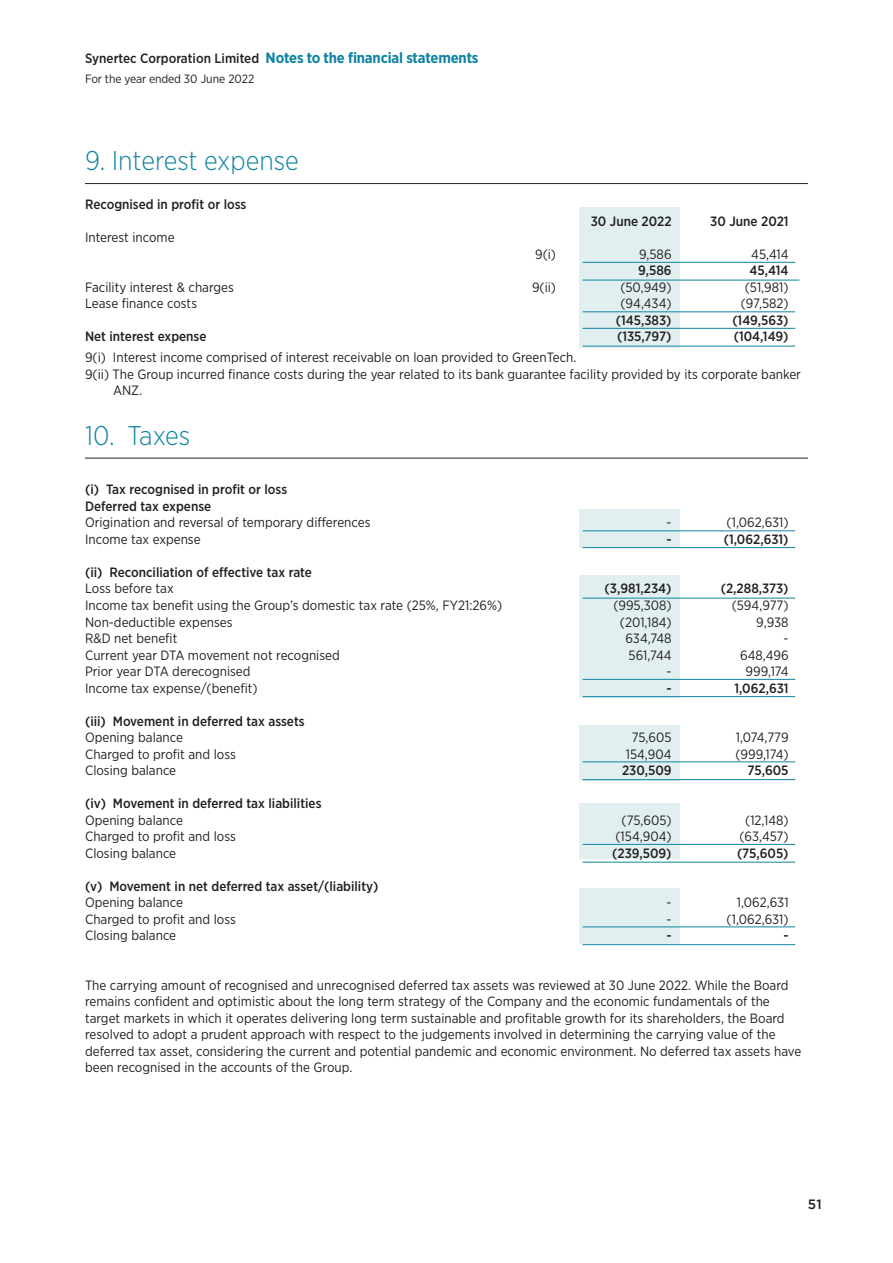
<style>
.page{position:relative;width:893px;height:1263px;background:#fff}
.page>*{position:absolute;margin:0;border:0;box-sizing:border-box;transform-origin:0 0}
.t1{font:300 27px "Gotham Narrow";color:#0f84a3}
.t2{font:700 15px "Gotham Narrow";letter-spacing:-.01em;color:#0f84a3}
.t3{font:13.5px/16.5px "Gotham Narrow";color:#231f20}
.t4{font:500 13.5px "Gotham Narrow";color:#231f20}
.t5{font:500 13.5px "Gotham";color:#231f20}
.t6{font:12px "Gotham Narrow";letter-spacing:-.01em;color:#231f20}
.s1{font-weight:500;font-size:13.5px;color:#231f20}
</style>
<div class="page">
<div style="left:580px;top:207px;width:100px;height:141px;background:#e2eff0"></div>
<div style="left:580px;top:509px;width:100px;height:39px;background:#e2eff0"></div>
<div style="left:580px;top:576px;width:100px;height:122px;background:#e2eff0"></div>
<div style="left:580px;top:725px;width:100px;height:56px;background:#e2eff0"></div>
<div style="left:580px;top:802px;width:100px;height:56px;background:#e2eff0"></div>
<div style="left:580px;top:888px;width:100px;height:56px;background:#e2eff0"></div>
<hr style="left:85px;top:183px;width:723px;height:1px;background:#231f20">
<hr style="left:583px;top:262px;width:212px;height:1px;background:#0f84a3">
<hr style="left:583px;top:280px;width:216px;height:1px;background:#0f84a3">
<hr style="left:583px;top:311px;width:212px;height:1px;background:#0f84a3">
<hr style="left:583px;top:328px;width:212px;height:1px;background:#0f84a3">
<hr style="left:583px;top:346px;width:212px;height:1px;background:#0f84a3">
<hr style="left:85px;top:458px;width:723px;height:1px;background:#231f20">
<hr style="left:583px;top:530px;width:212px;height:1px;background:#0f84a3">
<hr style="left:583px;top:547px;width:212px;height:1px;background:#0f84a3">
<hr style="left:583px;top:598px;width:212px;height:1px;background:#0f84a3">
<hr style="left:583px;top:679px;width:212px;height:1px;background:#0f84a3">
<hr style="left:583px;top:696px;width:212px;height:1px;background:#0f84a3">
<hr style="left:583px;top:761px;width:212px;height:1px;background:#0f84a3">
<hr style="left:583px;top:779px;width:212px;height:1px;background:#0f84a3">
<hr style="left:583px;top:844px;width:212px;height:1px;background:#0f84a3">
<hr style="left:583px;top:862px;width:212px;height:1px;background:#0f84a3">
<hr style="left:583px;top:926px;width:212px;height:1px;background:#0f84a3">
<hr style="left:583px;top:944px;width:212px;height:1px;background:#0f84a3">
<p class="t2" style="left:85px;top:48px;width:395px"><span class="s1">Synertec Corporation Limited</span> Notes to the financial statements</p>
<p class="t6" style="left:85px;top:71px;width:171px">For the year ended 30 June 2022</p>
<p class="t1" style="left:85px;top:144px;width:215px">9. Interest expense</p>
<p class="t4" style="left:85px;top:196px;width:163px">Recognised in profit or loss</p>
<p class="t3" style="left:85px;top:229px;width:91px">Interest income</p>
<p class="t4" style="left:591px;top:213px;width:82px">30 June 2022</p>
<p class="t4" style="left:710px;top:213px;width:80px">30 June 2021</p>
<p class="t3" style="left:535px;top:246px;width:22px">9(i)</p>
<p class="t3" style="left:639px;top:246px;width:34px">9,586</p>
<p class="t3" style="left:751px;top:246px;width:39px">45,414</p>
<p class="t4" style="left:638px;top:262px;width:35px">9,586</p>
<p class="t4" style="left:750px;top:262px;width:41px">45,414</p>
<p class="t3" style="left:85px;top:279px;width:150px">Facility interest &amp; charges</p>
<p class="t3" style="left:532px;top:279px;width:26px">9(ii)</p>
<p class="t3" style="left:620px;top:279px;width:53px">(50,949)</p>
<p class="t3" style="left:745px;top:279px;width:45px">(51,981)</p>
<p class="t3" style="left:85px;top:295px;width:114px">Lease finance costs</p>
<p class="t3" style="left:620px;top:295px;width:53px">(94,434)</p>
<p class="t3" style="left:741px;top:295px;width:49px">(97,582)</p>
<p class="t4" style="left:616px;top:312px;width:57px">(145,383)</p>
<p class="t4" style="left:732px;top:312px;width:58px">(149,563)</p>
<p class="t4" style="left:85px;top:328px;width:123px">Net interest expense</p>
<p class="t4" style="left:617px;top:328px;width:56px">(135,797)</p>
<p class="t4" style="left:734px;top:328px;width:56px">(104,149)</p>
<p class="t3" style="left:85px;top:349px;width:493px">9(i) Interest income comprised of interest receivable on loan provided to GreenTech.</p>
<p class="t3" style="left:85px;top:366px;width:717px">9(ii) The Group incurred finance costs during the year related to its bank guarantee facility provided by its corporate banker</p>
<p class="t3" style="left:113px;top:382px;width:31px">ANZ.</p>
<p class="t1" style="left:85px;top:419px;width:107px">10. Taxes</p>
<p class="t4" style="left:85px;top:481px;width:204px">(i) Tax recognised in profit or loss</p>
<p class="t4" style="left:85px;top:498px;width:128px">Deferred tax expense</p>
<p class="t3" style="left:85px;top:514px;width:287px">Origination and reversal of temporary differences</p>
<p class="t3" style="left:667px;top:514px;width:7px">-</p>
<p class="t3" style="left:727px;top:514px;width:63px">(1,062,631)</p>
<p class="t3" style="left:85px;top:531px;width:117px">Income tax expense</p>
<p class="t4" style="left:666px;top:531px;width:7px">-</p>
<p class="t4" style="left:724px;top:531px;width:66px">(1,062,631)</p>
<p class="t4" style="left:85px;top:564px;width:228px">(ii) Reconciliation of effective tax rate</p>
<p class="t3" style="left:85px;top:580px;width:90px">Loss before tax</p>
<p class="t4" style="left:605px;top:580px;width:68px">(3,981,234)</p>
<p class="t4" style="left:721px;top:580px;width:69px">(2,288,373)</p>
<p class="t3" style="left:85px;top:597px;width:419px">Income tax benefit using the Group’s domestic tax rate (25%, FY21:26%)</p>
<p class="t3" style="left:613px;top:597px;width:60px">(995,308)</p>
<p class="t3" style="left:732px;top:597px;width:58px">(594,977)</p>
<p class="t3" style="left:85px;top:613px;width:149px">Non-deductible expenses</p>
<p class="t3" style="left:620px;top:613px;width:53px">(201,184)</p>
<p class="t3" style="left:756px;top:613px;width:34px">9,938</p>
<p class="t3" style="left:85px;top:630px;width:94px">R&amp;D net benefit</p>
<p class="t3" style="left:625px;top:630px;width:48px">634,748</p>
<p class="t3" style="left:784px;top:630px;width:7px">-</p>
<p class="t3" style="left:85px;top:646px;width:256px">Current year DTA movement not recognised</p>
<p class="t3" style="left:629px;top:646px;width:44px">561,744</p>
<p class="t3" style="left:740px;top:646px;width:50px">648,496</p>
<p class="t3" style="left:85px;top:663px;width:167px">Prior year DTA derecognised</p>
<p class="t3" style="left:667px;top:663px;width:7px">-</p>
<p class="t3" style="left:746px;top:663px;width:44px">999,174</p>
<p class="t3" style="left:85px;top:679px;width:174px">Income tax expense/(benefit)</p>
<p class="t4" style="left:666px;top:679px;width:7px">-</p>
<p class="t4" style="left:734px;top:679px;width:56px">1,062,631</p>
<p class="t4" style="left:85px;top:712px;width:221px">(iii) Movement in deferred tax assets</p>
<p class="t3" style="left:85px;top:729px;width:99px">Opening balance</p>
<p class="t3" style="left:632px;top:729px;width:41px">75,605</p>
<p class="t3" style="left:736px;top:729px;width:54px">1,074,779</p>
<p class="t3" style="left:85px;top:745px;width:152px">Charged to profit and loss</p>
<p class="t3" style="left:626px;top:745px;width:47px">154,904</p>
<p class="t3" style="left:735px;top:745px;width:55px">(999,174)</p>
<p class="t3" style="left:85px;top:762px;width:93px">Closing balance</p>
<p class="t4" style="left:622px;top:762px;width:51px">230,509</p>
<p class="t4" style="left:748px;top:762px;width:43px">75,605</p>
<p class="t4" style="left:85px;top:795px;width:238px">(iv) Movement in deferred tax liabilities</p>
<p class="t3" style="left:85px;top:811px;width:99px">Opening balance</p>
<p class="t3" style="left:622px;top:811px;width:52px">(75,605)</p>
<p class="t3" style="left:745px;top:811px;width:45px">(12,148)</p>
<p class="t3" style="left:85px;top:828px;width:152px">Charged to profit and loss</p>
<p class="t3" style="left:615px;top:828px;width:58px">(154,904)</p>
<p class="t3" style="left:739px;top:828px;width:51px">(63,457)</p>
<p class="t3" style="left:85px;top:844px;width:93px">Closing balance</p>
<p class="t4" style="left:612px;top:844px;width:61px">(239,509)</p>
<p class="t4" style="left:737px;top:844px;width:53px">(75,605)</p>
<p class="t4" style="left:85px;top:877px;width:295px">(v) Movement in net deferred tax asset/(liability)</p>
<p class="t3" style="left:85px;top:894px;width:99px">Opening balance</p>
<p class="t3" style="left:667px;top:894px;width:7px">-</p>
<p class="t3" style="left:737px;top:894px;width:53px">1,062,631</p>
<p class="t3" style="left:85px;top:910px;width:152px">Charged to profit and loss</p>
<p class="t3" style="left:667px;top:910px;width:7px">-</p>
<p class="t3" style="left:727px;top:910px;width:63px">(1,062,631)</p>
<p class="t3" style="left:85px;top:927px;width:93px">Closing balance</p>
<p class="t4" style="left:666px;top:927px;width:7px">-</p>
<p class="t4" style="left:783px;top:927px;width:7px">-</p>
<p class="t3" style="left:85px;top:976px;width:718px">The carrying amount of recognised and unrecognised deferred tax assets was reviewed at 30 June 2022. While the Board remains confident and optimistic about the long term strategy of the Company and the economic fundamentals of the target markets in which it operates delivering long term sustainable and profitable growth for its shareholders, the Board resolved to adopt a prudent approach with respect to the judgements involved in determining the carrying value of the deferred tax asset, considering the current and potential pandemic and economic environment. No deferred tax assets have been recognised in the accounts of the Group.</p>
<p class="t5" style="left:808px;top:1196px;width:15px">51</p>
</div>
